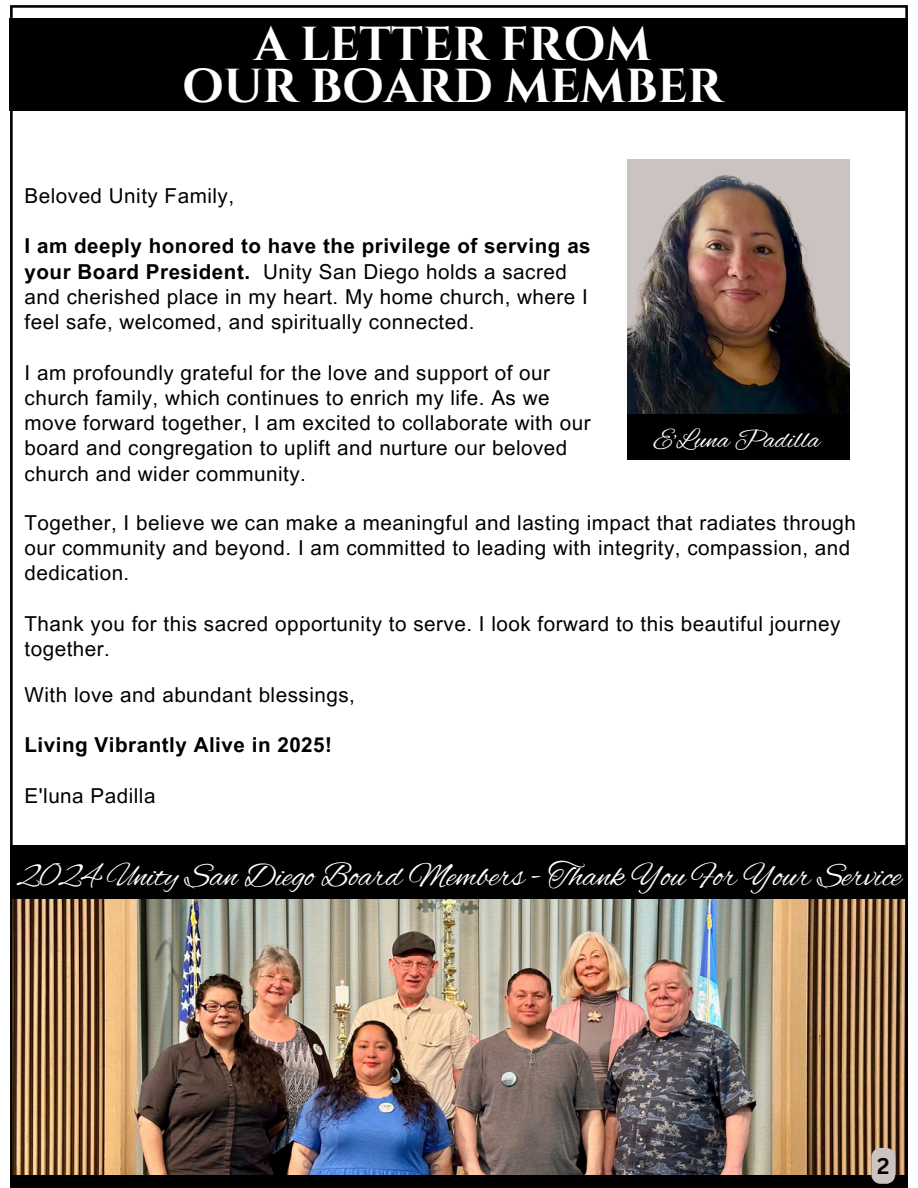
<style>
.page{position:relative;width:918px;height:1188px;background:#fff}
.page>*{position:absolute;margin:0;border:0;box-sizing:border-box;transform-origin:0 0}
.t1{font:700 47.55px/41.7px "Cinzel";color:#fff;text-align:center}
.t2{font:34.05px "Alex Brush";color:#fefefe}
.t3{font:27.75px "Alex Brush";color:#fff}
.t4{font:700 22.2px "Canva Sans";color:#000}
.t5{font:20.55px/25.2px "Arial MT Pro";letter-spacing:.025em;color:#000}
.t6{font:700 20.55px "Arial MT Pro";letter-spacing:.025em;color:#000}
.s1{font-weight:700}
</style>
<div class="page">
<img style="left:10px;top:5px;width:898px;height:1183px">
<p class="t1" style="left:182px;top:25px;width:542px">A LETTER FROM<br>OUR BOARD MEMBER</p>
<p class="t5" style="left:25px;top:186px;width:211px">Beloved Unity Family,</p>
<h4 class="t5" style="left:25px;top:236px;width:568px"><span class="s1">I am deeply honored to have the privilege of serving as your Board President.</span> Unity San Diego holds a sacred and cherished place in my heart. My home church, where I</h4>
<p class="t5" style="left:25px;top:312px;width:451px">feel safe, welcomed, and spiritually connected.</p>
<p class="t5" style="left:25px;top:362px;width:568px">I am profoundly grateful for the love and support of our church family, which continues to enrich my life. As we move forward together, I am excited to collaborate with our board and congregation to uplift and nurture our beloved church and wider community.</p>
<p class="t3" style="left:653px;top:425px;width:168px">E’Luna Padilla</p>
<p class="t5" style="left:25px;top:513px;width:833px">Together, I believe we can make a meaningful and lasting impact that radiates through our community and beyond. I am committed to leading with integrity, compassion, and dedication.</p>
<h1 class="t5" style="left:25px;top:614px;width:817px">Thank you for this sacred opportunity to serve. I look forward to this beautiful journey together.</h1>
<p class="t5" style="left:25px;top:685px;width:332px">With love and abundant blessings,</p>
<h3 class="t6" style="left:25px;top:737px;width:309px">Living Vibrantly Alive in 2025!</h3>
<p class="t5" style="left:25px;top:785px;width:132px">E'luna Padilla</p>
<p class="t2" style="left:17px;top:857px;width:886px">2024 Unity San Diego Board Members - Thank You For Your Service</p>
<p class="t4" style="left:877px;top:1151px;width:14px">2</p>
</div>
